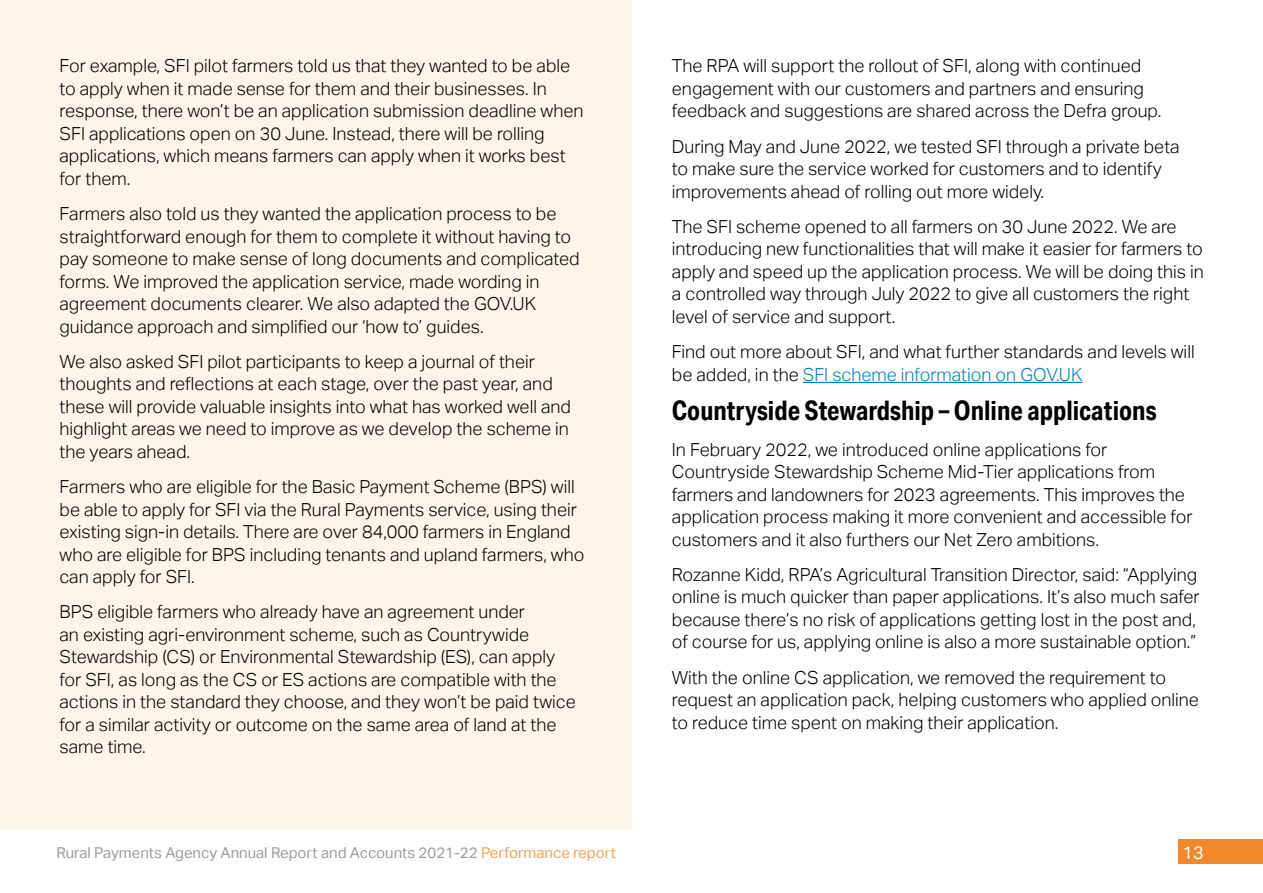
<style>
.page{position:relative;width:1263px;height:893px;background:#fff}
.page>*{position:absolute;margin:0;border:0;box-sizing:border-box;transform-origin:0 0}
.t1{font:700 27px "Aktiv Grotesk Cd";color:#000}
.t2{font:300 18px/22.5px "Aktiv Grotesk";color:#000}
.t3{font:18px "Aktiv Grotesk";color:#fff}
.t4{font:15px "Aktiv Grotesk";color:#9d9d9c}
.s1{color:#007dbb}
.s2{color:#f6a257}
</style>
<div class="page">
<div style="left:1178px;top:840px;width:85px;height:24px;background:#f1892b"></div>
<div style="left:0;top:0;width:631px;height:829px;background:#fef5ea"></div>
<hr style="left:803px;top:382px;width:279px;height:1px;background:#007dbb">
<p class="t2" style="left:60px;top:55px;width:525px">For example, SFI pilot farmers told us that they wanted to be able to apply when it made sense for them and their businesses. In response, there won’t be an application submission deadline when SFI applications open on 30 June. Instead, there will be rolling applications, which means farmers can apply when it works best for them.</p>
<p class="t2" style="left:60px;top:203px;width:522px">Farmers also told us they wanted the application process to be straightforward enough for them to complete it without having to pay someone to make sense of long documents and complicated forms. We improved the application service, made wording in agreement documents clearer. We also adapted the GOV.UK guidance approach and simplified our ‘how to’ guides.</p>
<p class="t2" style="left:60px;top:350px;width:513px">We also asked SFI pilot participants to keep a journal of their thoughts and reflections at each stage, over the past year, and these will provide valuable insights into what has worked well and highlight areas we need to improve as we develop the scheme in the years ahead.</p>
<p class="t2" style="left:60px;top:476px;width:526px">Farmers who are eligible for the Basic Payment Scheme (BPS) will be able to apply for SFI via the Rural Payments service, using their existing sign-in details. There are over 84,000 farmers in England who are eligible for BPS including tenants and upland farmers, who can apply for SFI.</p>
<p class="t2" style="left:60px;top:601px;width:518px">BPS eligible farmers who already have an agreement under<br>an existing agri-environment scheme, such as Countrywide Stewardship (CS) or Environmental Stewardship (ES), can apply for SFI, as long as the CS or ES actions are compatible with the actions in the standard they choose, and they won’t be paid twice for a similar activity or outcome on the same area of land at the same time.</p>
<p class="t2" style="left:672px;top:55px;width:491px">The RPA will support the rollout of SFI, along with continued engagement with our customers and partners and ensuring feedback and suggestions are shared across the Defra group.</p>
<p class="t2" style="left:672px;top:135px;width:509px">During May and June 2022, we tested SFI through a private beta to make sure the service worked for customers and to identify improvements ahead of rolling out more widely.</p>
<p class="t2" style="left:672px;top:215px;width:533px">The SFI scheme opened to all farmers on 30 June 2022. We are introducing new functionalities that will make it easier for farmers to apply and speed up the application process. We will be doing this in a controlled way through July 2022 to give all customers the right level of service and support.</p>
<p class="t2" style="left:672px;top:341px;width:524px">Find out more about SFI, and what further standards and levels will be added, in the <span class="s1">SFI scheme information on GOV.UK</span></p>
<h1 class="t1" style="left:672px;top:394px;width:486px">Countryside Stewardship – Online applications</h1>
<p class="t2" style="left:672px;top:438px;width:522px">In February 2022, we introduced online applications for Countryside Stewardship Scheme Mid-Tier applications from farmers and landowners for 2023 agreements. This improves the application process making it more convenient and accessible for customers and it also furthers our Net Zero ambitions.</p>
<p class="t2" style="left:672px;top:563px;width:529px">Rozanne Kidd, RPA’s Agricultural Transition Director, said: “Applying online is much quicker than paper applications. It’s also much safer because there’s no risk of applications getting lost in the post and, of course for us, applying online is also a more sustainable option.”</p>
<p class="t2" style="left:672px;top:666px;width:529px">With the online CS application, we removed the requirement to request an application pack, helping customers who applied online to reduce time spent on making their application.</p>
<p class="t4" style="left:56px;top:844px;width:561px">Rural Payments Agency Annual Report and Accounts 2021-22 <span class="s2">Performance report</span></p>
<p class="t3" style="left:1182px;top:842px;width:23px">13</p>
</div>
